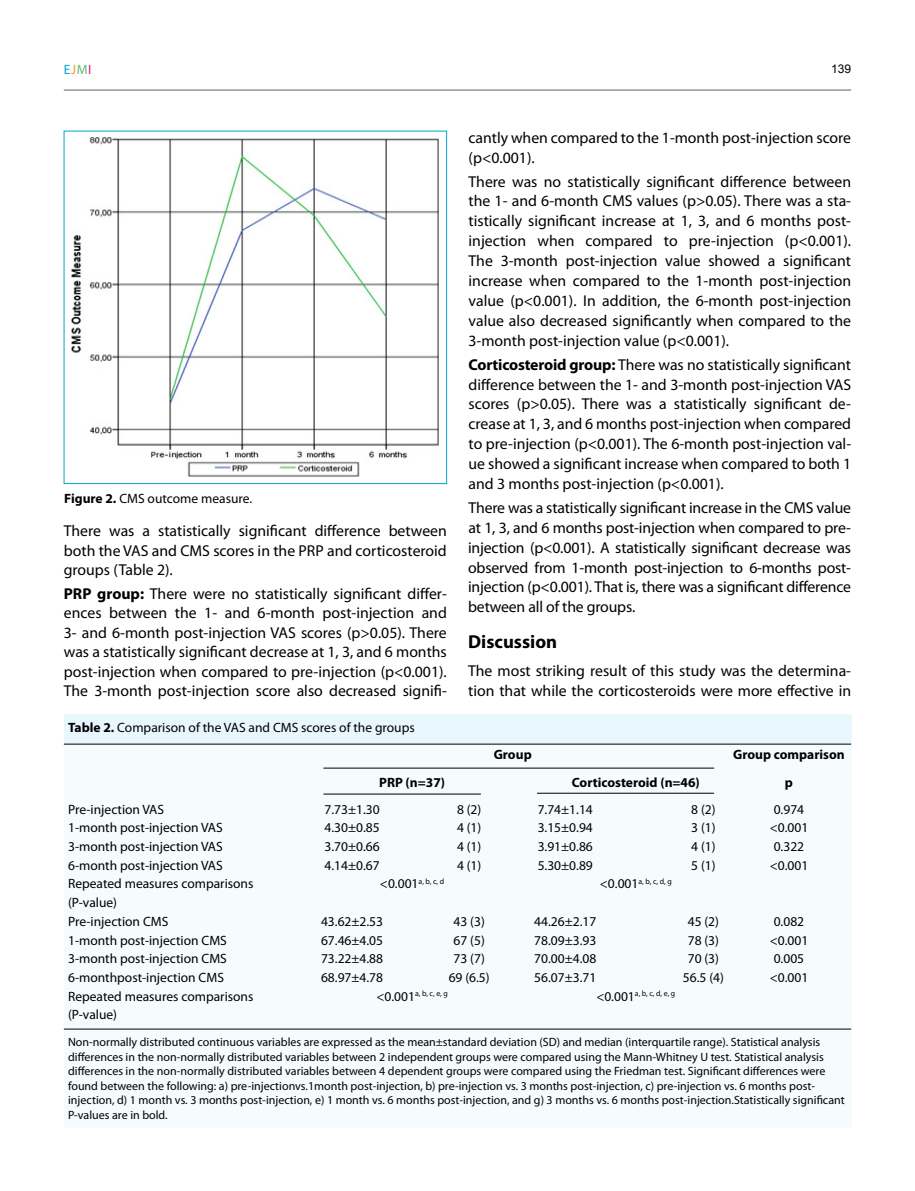
<style>
.page{position:relative;width:915px;height:1191px;background:#fff}
.page>*{position:absolute;margin:0;border:0;box-sizing:border-box;transform-origin:0 0}
.t1{font:700 18.75px "Myriad Pro";color:#000}
.t2{font:15.75px/19.8px "Myriad Pro";color:#000;text-align:justify}
.t3{font:13.5px/18.8px "Myriad Pro";color:#000}
.t4{font:700 13.5px "Myriad Pro";color:#000}
.t5{font:13.5px "Myriad Pro";color:#00a3d3}
.t6{font:12px/14.4px "Myriad Pro";color:#000}
.t7{font:12px "Arial";color:#000}
.t8{font:7.8px "Myriad Pro";color:#000}
.s1{color:#f8991f}
.s2{color:#5ebd72}
.s3{color:#eb138b}
.s4{font-weight:700}
.s5{font-size:13.5px}
</style>
<div class="page">
<hr style="left:64px;top:89px;width:786px;height:2px;background:#939598">
<img style="left:71px;top:137px;width:367px;height:340px">
<div style="left:64px;top:714px;width:786px;height:413px;background:#f6fbfe"></div>
<div style="left:64px;top:714px;width:786px;height:30px;background:#e8f6fd"></div>
<hr style="left:64px;top:1028px;width:786px;height:1px;background:#000">
<hr style="left:323px;top:794px;width:157px;height:1px;background:#000">
<hr style="left:323px;top:768px;width:390px;height:1px;background:#000">
<hr style="left:537px;top:793px;width:176px;height:1px;background:#000">
<hr style="left:64px;top:744px;width:786px;height:1px;background:#000">
<p class="t5" style="left:64px;top:61px;width:29px">E<span class="s1">J</span><span class="s2">M</span><span class="s3">I</span></p>
<p class="t7" style="left:830px;top:60px;width:22px">139</p>
<p class="t3" style="left:64px;top:489px;width:189px"><span class="s4">Figure 2.</span> CMS outcome measure.</p>
<p class="t2" style="left:64px;top:521px;width:384px">There was a statistically significant difference between both the VAS and CMS scores in the PRP and corticosteroid groups (Table 2).</p>
<p class="t2" style="left:64px;top:583px;width:384px"><span class="s4">PRP group:</span> There were no statistically significant differ&shy;ences between the 1- and 6-month post-injection and 3- and 6-month post-injection VAS scores (p&gt;0.05). There was a statistically significant decrease at 1, 3, and 6 months post-injection when compared to pre-injection (p&lt;0.001).<br>The 3-month post-injection score also decreased signifi-</p>
<p class="t3" style="left:68px;top:718px;width:348px"><span class="s4">Table 2.</span> Comparison of the VAS and CMS scores of the groups</p>
<p class="t2" style="left:468px;top:127px;width:384px">cantly when compared to the 1-month post-injection score (p&lt;0.001).</p>
<p class="t2" style="left:468px;top:171px;width:384px">There was no statistically significant difference between the 1- and 6-month CMS values (p&gt;0.05). There was a sta&shy;tistically significant increase at 1, 3, and 6 months post&shy;injection when compared to pre-injection (p&lt;0.001).<br>The 3-month post-injection value showed a significant increase when compared to the 1-month post-injection value (p&lt;0.001). In addition, the 6-month post-injection value also decreased significantly when compared to the 3-month post-injection value (p&lt;0.001).</p>
<p class="t2" style="left:468px;top:354px;width:384px"><span class="s4">Corticosteroid group:</span> There was no statistically significant difference between the 1- and 3-month post-injection VAS scores (p&gt;0.05). There was a statistically significant de&shy;crease at 1, 3, and 6 months post-injection when compared to pre-injection (p&lt;0.001). The 6-month post-injection val&shy;ue showed a significant increase when compared to both 1 and 3 months post-injection (p&lt;0.001).</p>
<p class="t2" style="left:468px;top:497px;width:384px">There was a statistically significant increase in the CMS value at 1, 3, and 6 months post-injection when compared to pre&shy;injection (p&lt;0.001). A statistically significant decrease was observed from 1-month post-injection to 6-months post&shy;injection (p&lt;0.001). That is, there was a significant difference between all of the groups.</p>
<p class="t1" style="left:468px;top:629px;width:91px">Discussion</p>
<p class="t2" style="left:468px;top:661px;width:384px">The most striking result of this study was the determina&shy;tion that while the corticosteroids were more effective in</p>
<p class="t4" style="left:493px;top:746px;width:40px">Group</p>
<p class="t4" style="left:732px;top:746px;width:113px">Group comparison</p>
<p class="t4" style="left:379px;top:773px;width:67px">PRP (n=37)</p>
<p class="t4" style="left:571px;top:773px;width:129px">Corticosteroid (n=46)</p>
<p class="t4" style="left:784px;top:773px;width:10px">p</p>
<p class="t3" style="left:68px;top:799px;width:98px">Pre-injection VAS</p>
<p class="t3" style="left:324px;top:799px;width:57px">7.73±1.30</p>
<p class="t3" style="left:457px;top:799px;width:26px">8 (2)</p>
<p class="t3" style="left:537px;top:799px;width:57px">7.74±1.14</p>
<p class="t3" style="left:691px;top:799px;width:26px">8 (2)</p>
<p class="t3" style="left:773px;top:799px;width:32px">0.974</p>
<p class="t3" style="left:68px;top:818px;width:156px">1-month post-injection VAS</p>
<p class="t3" style="left:324px;top:818px;width:57px">4.30±0.85</p>
<p class="t3" style="left:457px;top:818px;width:26px">4 (1)</p>
<p class="t3" style="left:537px;top:818px;width:57px">3.15±0.94</p>
<p class="t3" style="left:691px;top:818px;width:26px">3 (1)</p>
<p class="t3" style="left:769px;top:818px;width:40px">&lt;0.001</p>
<p class="t3" style="left:68px;top:837px;width:156px">3-month post-injection VAS</p>
<p class="t3" style="left:324px;top:837px;width:57px">3.70±0.66</p>
<p class="t3" style="left:457px;top:837px;width:26px">4 (1)</p>
<p class="t3" style="left:537px;top:837px;width:57px">3.91±0.86</p>
<p class="t3" style="left:691px;top:837px;width:26px">4 (1)</p>
<p class="t3" style="left:773px;top:837px;width:32px">0.322</p>
<p class="t3" style="left:68px;top:855px;width:156px">6-month post-injection VAS</p>
<p class="t3" style="left:324px;top:855px;width:57px">4.14±0.67</p>
<p class="t3" style="left:457px;top:855px;width:26px">4 (1)</p>
<p class="t3" style="left:537px;top:855px;width:57px">5.30±0.89</p>
<p class="t3" style="left:691px;top:855px;width:26px">5 (1)</p>
<p class="t3" style="left:769px;top:855px;width:40px">&lt;0.001</p>
<p class="t3" style="left:68px;top:874px;width:187px">Repeated measures comparisons</p>
<p class="t8" style="left:380px;top:876px;width:66px"><span class="s5">&lt;0.001</span>a, b, c, d</p>
<p class="t8" style="left:599px;top:876px;width:73px"><span class="s5">&lt;0.001</span>a, b, c, d, g</p>
<p class="t3" style="left:68px;top:893px;width:102px">(P-value)<br>Pre-injection CMS</p>
<p class="t3" style="left:321px;top:911px;width:64px">43.62±2.53</p>
<p class="t3" style="left:453px;top:911px;width:33px">43 (3)</p>
<p class="t3" style="left:534px;top:911px;width:64px">44.26±2.17</p>
<p class="t3" style="left:687px;top:911px;width:33px">45 (2)</p>
<p class="t3" style="left:773px;top:911px;width:32px">0.082</p>
<p class="t3" style="left:68px;top:930px;width:160px">1-month post-injection CMS</p>
<p class="t3" style="left:321px;top:930px;width:64px">67.46±4.05</p>
<p class="t3" style="left:453px;top:930px;width:33px">67 (5)</p>
<p class="t3" style="left:534px;top:930px;width:64px">78.09±3.93</p>
<p class="t3" style="left:687px;top:930px;width:33px">78 (3)</p>
<p class="t3" style="left:769px;top:930px;width:40px">&lt;0.001</p>
<p class="t3" style="left:68px;top:949px;width:160px">3-month post-injection CMS</p>
<p class="t3" style="left:321px;top:949px;width:64px">73.22±4.88</p>
<p class="t3" style="left:453px;top:949px;width:33px">73 (7)</p>
<p class="t3" style="left:534px;top:949px;width:64px">70.00±4.08</p>
<p class="t3" style="left:687px;top:949px;width:33px">70 (3)</p>
<p class="t3" style="left:773px;top:949px;width:32px">0.005</p>
<p class="t3" style="left:68px;top:967px;width:157px">6-monthpost-injection CMS</p>
<p class="t3" style="left:321px;top:967px;width:64px">68.97±4.78</p>
<p class="t3" style="left:448px;top:967px;width:43px">69 (6.5)</p>
<p class="t3" style="left:534px;top:967px;width:64px">56.07±3.71</p>
<p class="t3" style="left:682px;top:967px;width:43px">56.5 (4)</p>
<p class="t3" style="left:769px;top:967px;width:40px">&lt;0.001</p>
<p class="t3" style="left:68px;top:986px;width:187px">Repeated measures comparisons</p>
<p class="t8" style="left:376px;top:988px;width:73px"><span class="s5">&lt;0.001</span>a, b, c, e, g</p>
<p class="t8" style="left:596px;top:988px;width:80px"><span class="s5">&lt;0.001</span>a, b, c, d, e, g</p>
<p class="t3" style="left:68px;top:1005px;width:51px">(P-value)</p>
<p class="t6" style="left:68px;top:1035px;width:777px">Non-normally distributed continuous variables are expressed as the mean±standard deviation (SD) and median (interquartile range). Statistical analysis differences in the non-normally distributed variables between 2 independent groups were compared using the Mann-Whitney U test. Statistical analysis differences in the non-normally distributed variables between 4 dependent groups were compared using the Friedman test. Significant differences were found between the following: a) pre-injectionvs.1month post-injection, b) pre-injection vs. 3 months post-injection, c) pre-injection vs. 6 months post&shy;injection, d) 1 month vs. 3 months post-injection, e) 1 month vs. 6 months post-injection, and g) 3 months vs. 6 months post-injection.Statistically significant P-values are in bold.</p>
</div>
